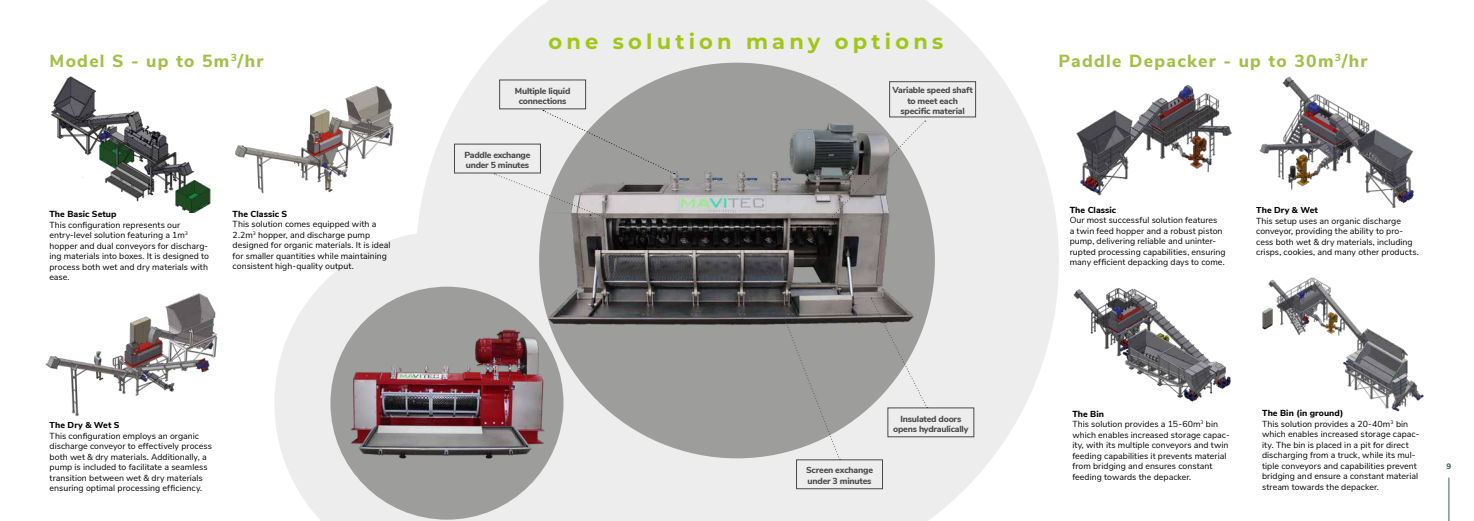
<style>
.page{position:relative;width:1474px;height:521px;background:#fff}
.page>*{position:absolute;margin:0;border:0;box-sizing:border-box;transform-origin:0 0}
.t1{font:700 21px "Montserrat";letter-spacing:.2em;color:#a2c617}
.t2{font:800 17.5px "Nunito Sans";letter-spacing:.075em;color:#a2c147}
.t3{font:8.75px/10.5px "Nunito Sans";letter-spacing:.005em;color:#000}
.t4{font:800 8.75px/10.5px "Nunito Sans";letter-spacing:-.02em;color:#4a4a49;text-align:center}
.t5{font:800 8.75px "Nunito Sans";letter-spacing:.01em;color:#000}
.t6{font:800 7.88px "Nunito Sans";color:#3a605a}
.s1{font-weight:800}
</style>
<div class="page">
<svg style="left:417px;top:0;width:641px;height:521px;fill:#eeedee"></svg>
<svg style="left:274px;top:231px;width:345px;height:290px;background:#c1babb"></svg>
<div style="left:539px;top:63px;width:395px;height:395px;background:#9d9d9c;border-radius:50%"></div>
<img style="left:539px;top:99px;width:382px;height:253px">
<img style="left:235px;top:85px;width:159px;height:109px">
<img style="left:45px;top:293px;width:173px;height:123px">
<svg style="left:494px;top:110px;width:180px;height:129px"></svg>
<img style="left:1076px;top:84px;width:156px;height:112px">
<img style="left:1073px;top:288px;width:158px;height:114px">
<div style="left:887px;top:407px;width:87px;height:30px;border:1px solid #4a4a49"></div>
<div style="left:796px;top:459px;width:87px;height:30px;border:1px solid #4a4a49"></div>
<div style="left:889px;top:81px;width:87px;height:36px;border:1px solid #4a4a49"></div>
<svg style="left:766px;top:272px;width:74px;height:188px"></svg>
<svg style="left:870px;top:298px;width:57px;height:110px"></svg>
<svg style="left:811px;top:121px;width:114px;height:117px"></svg>
<img style="left:1262px;top:277px;width:162px;height:135px">
<img style="left:1259px;top:76px;width:155px;height:132px">
<img style="left:51px;top:76px;width:160px;height:137px">
<hr style="left:1448px;top:477px;width:1px;height:44px;background:#3a605a">
<h2 class="t2" style="left:50px;top:48px;width:215px">Model S - up to 5m<sup>3</sup>/hr</h2>
<p class="t5" style="left:49px;top:208px;width:69px">The Basic Setup</p>
<p class="t3" style="left:49px;top:219px;width:161px">This configuration represents our entry-level solution featuring a 1m<sup>3 </sup>hopper and dual conveyors for discharg&shy;ing materials into boxes. It is designed to process both wet and dry materials with ease.</p>
<p class="t5" style="left:233px;top:207px;width:56px">The Classic S</p>
<p class="t3" style="left:233px;top:218px;width:159px">This solution comes equipped with a 2.2m<sup>3</sup> hopper, and discharge pump designed for organic materials. It is ideal for smaller quantities while maintaining consistent high-quality output.</p>
<p class="t5" style="left:50px;top:419px;width:71px">The Dry &amp; Wet S</p>
<p class="t3" style="left:50px;top:430px;width:164px">This configuration employs an organic discharge conveyor to effectively process both wet &amp; dry materials. Additionally, a pump is included to facilitate a seamless transition between wet &amp; dry materials ensuring optimal processing efficiency.</p>
<h1 class="t1" style="left:548px;top:26px;width:396px">one solution many options</h1>
<p class="t4" style="left:515px;top:85px;width:57px">Multiple liquid connections</p>
<p class="t4" style="left:464px;top:149px;width:67px;text-align:left">Paddle exchange under 5 minutes</p>
<p class="t4" style="left:892px;top:84px;width:82px">Variable speed shaft to meet each specific material</p>
<p class="t4" style="left:806px;top:465px;width:68px;text-align:left">Screen exchange under 3 minutes</p>
<p class="t4" style="left:893px;top:413px;width:77px">Insulated doors opens hydraulically</p>
<h2 class="t2" style="left:1058px;top:48px;width:310px">Paddle Depacker - up to 30m<sup>3</sup>/hr</h2>
<p class="t5" style="left:1069px;top:203px;width:48px">The Classic</p>
<p class="t3" style="left:1069px;top:215px;width:157px">Our most successful solution features<br>a twin feed hopper and a robust piston pump, delivering reliable and uninter&shy;rupted processing capabilities, ensuring many efficient depacking days to come.</p>
<p class="t5" style="left:1256px;top:204px;width:63px">The Dry &amp; Wet</p>
<p class="t3" style="left:1256px;top:215px;width:164px">This setup uses an organic discharge conveyor, providing the ability to pro&shy;cess both wet &amp; dry materials, including crisps, cookies, and many other products.</p>
<p class="t3" style="left:1072px;top:408px;width:159px"><span class="s1">The Bin<br></span>This solution provides a 15-60m<sup>3</sup> bin which enables increased storage capac&shy;ity, with its multiple conveyors and twin feeding capabilities it prevents material from bridging and ensures constant feeding towards the depacker.</p>
<p class="t3" style="left:1262px;top:407px;width:159px"><span class="s1">The Bin (in ground)<br></span>This solution provides a 20-40m<sup>3</sup> bin which enables increased storage capac&shy;ity. The bin is placed in a pit for direct discharging from a truck, while its mul&shy;tiple conveyors and capabilities prevent bridging and ensure a constant material stream towards the depacker.</p>
<p class="t6" style="left:1446px;top:461px;width:6px">9</p>
</div>
